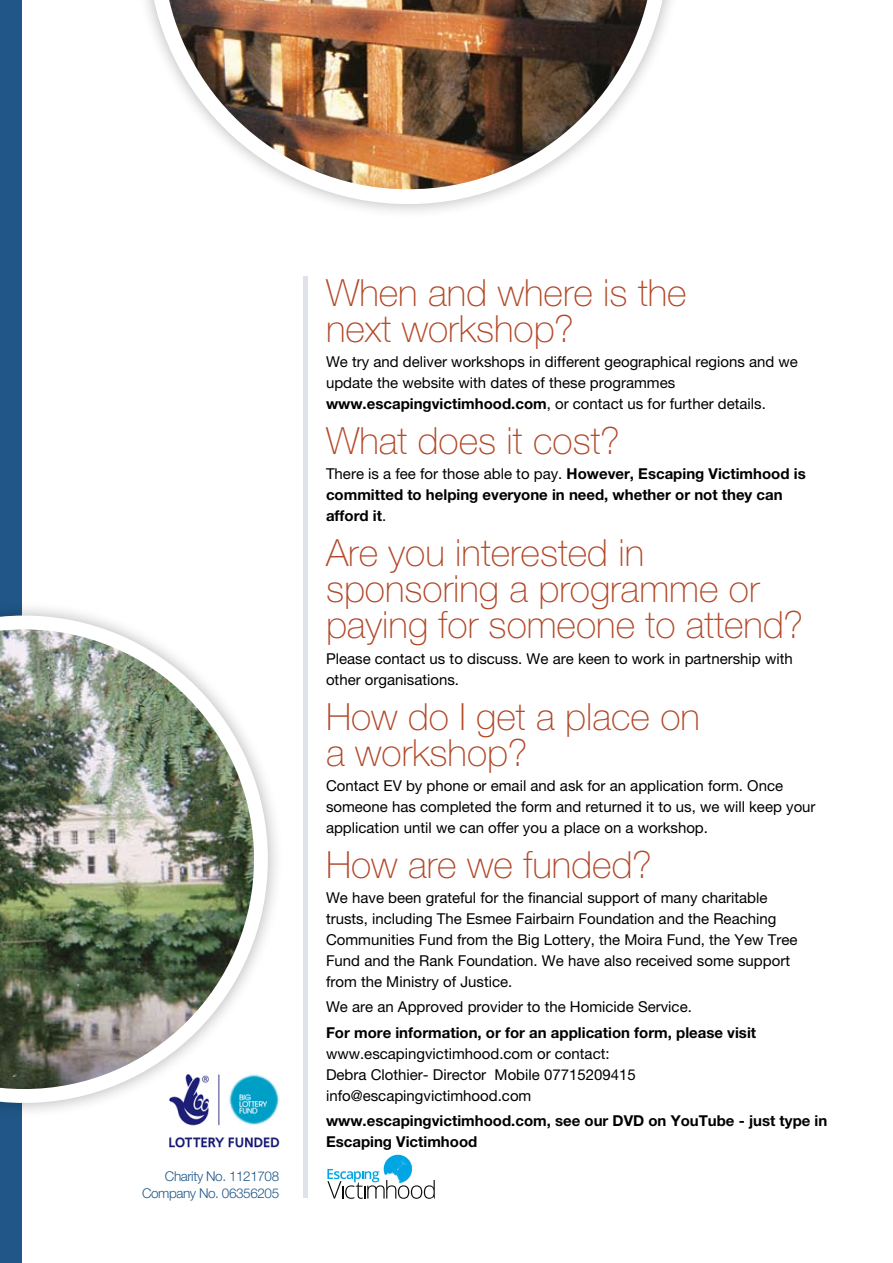
<style>
.page{position:relative;width:893px;height:1263px;background:#fff}
.page>*{position:absolute;margin:0;border:0;box-sizing:border-box;transform-origin:0 0}
.t1{font:100 37.5px/36px "Helvetica Neue";color:#b24828}
.t2{font:15px/21px "Helvetica Neue";color:#000}
.t3{font:700 15px/21px "Helvetica Neue";color:#000}
.t4{font:300 13.5px/16.2px "Helvetica Neue";letter-spacing:-.03em;color:#205788;text-align:right}
.s1{font-weight:700}
.s2{font-weight:400}
</style>
<div class="page">
<div style="left:303px;top:276px;width:5px;height:921px;background:#e0e2ea"></div>
<div style="left:0;top:0;width:21px;height:1263px;background:#205788"></div>
<div style="left:0;top:599px;width:282px;height:518px;background:#000;opacity:.3"></div>
<svg style="left:0;top:615px;width:268px;height:488px"></svg>
<img style="left:0;top:629px;width:254px;height:460px">
<svg style="left:148px;top:0;width:521px;height:204px"></svg>
<svg style="left:163px;top:0;width:491px;height:189px"></svg>
<img style="left:169px;top:0;width:478px;height:189px">
<img style="left:168px;top:1073px;width:112px;height:75px">
<svg style="left:327px;top:1155px;width:108px;height:44px"></svg>
<p class="t4" style="left:142px;top:1168px;width:139px">Charity No. 1121708<br>Company No. 06356205</p>
<h1 class="t1" style="left:326px;top:275px;width:362px">When and where is the next workshop?</h1>
<p class="t2" style="left:326px;top:351px;width:473px">We try and deliver workshops in different geographical regions and we update the website with dates of these programmes <span class="s1">www.escapingvictimhood.com</span>, or contact us for further details.</p>
<h1 class="t1" style="left:326px;top:423px;width:295px">What does it cost?</h1>
<p class="t3" style="left:326px;top:463px;width:481px"><span class="s2">There is a fee for those able to pay.</span> However, Escaping Victimhood is committed to helping everyone in need, whether or not they can afford it<span class="s2">.</span></p>
<h1 class="t1" style="left:326px;top:535px;width:479px">Are you interested in sponsoring a programme or paying for someone to attend?</h1>
<p class="t2" style="left:326px;top:648px;width:468px">Please contact us to discuss. We are keen to work in partnership with other organisations.</p>
<h1 class="t1" style="left:326px;top:698px;width:376px">How do I get a place on a workshop?</h1>
<p class="t2" style="left:326px;top:775px;width:491px">Contact EV by phone or email and ask for an application form. Once someone has completed the form and returned it to us, we will keep your application until we can offer you a place on a workshop.</p>
<h1 class="t1" style="left:326px;top:847px;width:328px">How are we funded?</h1>
<p class="t2" style="left:326px;top:887px;width:473px">We have been grateful for the financial support of many charitable trusts, including The Esmee Fairbairn Foundation and the Reaching Communities Fund from the Big Lottery, the Moira Fund, the Yew Tree Fund and the Rank Foundation. We have also received some support from the Ministry of Justice.</p>
<p class="t2" style="left:326px;top:996px;width:367px">We are an Approved provider to the Homicide Service.</p>
<p class="t3" style="left:326px;top:1022px;width:432px">For more information, or for an application form, please visit</p>
<p class="t2" style="left:326px;top:1043px;width:311px">www.escapingvictimhood.com or contact:<br>Debra Clothier- Director Mobile 07715209415 info@escapingvictimhood.com</p>
<p class="t3" style="left:326px;top:1110px;width:503px">www.escapingvictimhood.com, see our DVD on YouTube - just type in<br>Escaping Victimhood</p>
</div>
